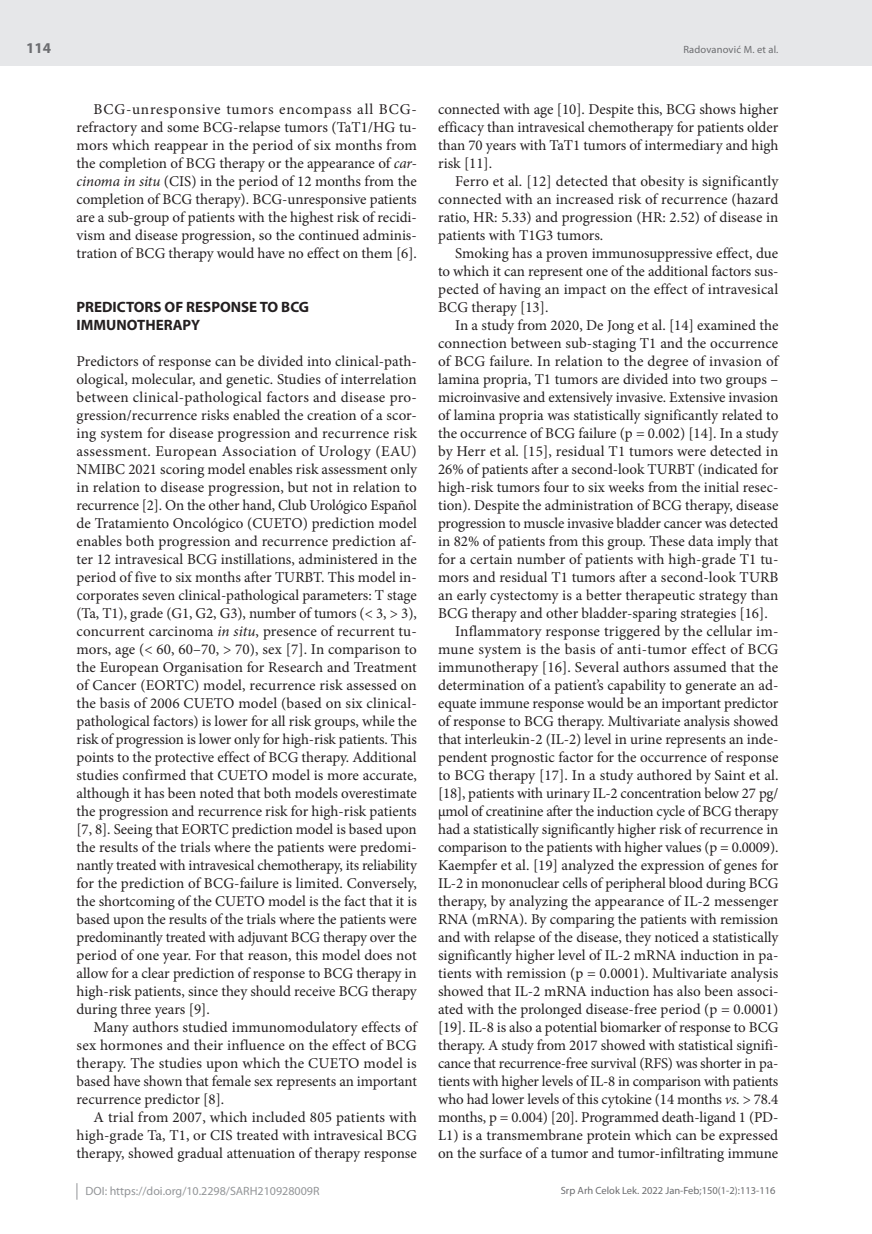
<style>
.page{position:relative;width:872px;height:1234px;background:#fff}
.page>*{position:absolute;margin:0;border:0;box-sizing:border-box;transform-origin:0 0}
.t1{font:15px/18px "Minion Pro";letter-spacing:-.005em;color:#231f20;text-align:justify}
.t2{font:15px "Minion Pro";letter-spacing:.015em;color:#231f20}
.t3{font:15px "Minion Pro";letter-spacing:.02em;color:#231f20}
.t4{font:700 15px/18px "Myriad Pro";color:#231f20}
.t5{font:700 15px "Myriad Pro";color:#6c6d70}
.t6{font:12px "Myriad Pro";color:#939598}
.t7{font:10.5px "Myriad Pro";color:#6c6d70}
.s1{font-style:italic}
</style>
<div class="page">
<div style="left:0;top:0;width:872px;height:66px;background:#e6e7e9"></div>
<svg style="left:77px;top:1183px;width:1px;height:16px"></svg>
<p class="t5" style="left:26px;top:38px;width:26px">114</p>
<p class="t1" style="left:77px;top:100px;width:342px;text-indent:17px">BCG-unresponsive tumors encompass all BCG&shy;refractory and some BCG-relapse tumors (TaT1/HG tu&shy;mors which reappear in the period of six months from the completion of BCG therapy or the appearance of <span class="s1">car&shy;cinoma in situ</span> (CIS) in the period of 12 months from the completion of BCG therapy). BCG-unresponsive patients are a sub-group of patients with the highest risk of recidi&shy;vism and disease progression, so the continued adminis&shy;tration of BCG therapy would have no effect on them [6].</p>
<p class="t4" style="left:77px;top:297px;width:234px">PREDICTORS OF RESPONSE TO BCG<br>IMMUNOTHERAPY</p>
<p class="t1" style="left:77px;top:352px;width:342px">Predictors of response can be divided into clinical-path&shy;ological, molecular, and genetic. Studies of interrelation between clinical-pathological factors and disease pro&shy;gression/recurrence risks enabled the creation of a scor&shy;ing system for disease progression and recurrence risk assessment. European Association of Urology (EAU)<br>NMIBC 2021 scoring model enables risk assessment only in relation to disease progression, but not in relation to recurrence [2]. On the other hand, Club Urológico Español de Tratamiento Oncológico (CUETO) prediction model enables both progression and recurrence prediction af&shy;ter 12 intravesical BCG instillations, administered in the period of five to six months after TURBT. This model in&shy;corporates seven clinical-pathological parameters: T stage (Ta, T1), grade (G1, G2, G3), number of tumors (&lt; 3, &gt; 3), concurrent carcinoma <span class="s1">in situ</span>, presence of recurrent tu&shy;mors, age (&lt; 60, 60–70, &gt; 70), sex [7]. In comparison to the European Organisation for Research and Treatment of Cancer (EORTC) model, recurrence risk assessed on the basis of 2006 CUETO model (based on six clinical&shy;pathological factors) is lower for all risk groups, while the risk of progression is lower only for high-risk patients. This points to the protective effect of BCG therapy. Additional studies confirmed that CUETO model is more accurate, although it has been noted that both models overestimate the progression and recurrence risk for high-risk patients [7, 8]. Seeing that EORTC prediction model is based upon the results of the trials where the patients were predomi&shy;nantly treated with intravesical chemotherapy, its reliability for the prediction of BCG-failure is limited. Conversely, the shortcoming of the CUETO model is the fact that it is based upon the results of the trials where the patients were predominantly treated with adjuvant BCG therapy over the period of one year. For that reason, this model does not allow for a clear prediction of response to BCG therapy in high-risk patients, since they should receive BCG therapy during three years [9].</p>
<p class="t1" style="left:77px;top:1018px;width:342px;text-indent:17px">Many authors studied immunomodulatory effects of sex hormones and their influence on the effect of BCG therapy. The studies upon which the CUETO model is based have shown that female sex represents an important recurrence predictor [8].</p>
<p class="t1" style="left:77px;top:1108px;width:342px;text-indent:17px">A trial from 2007, which included 805 patients with high-grade Ta, T1, or CIS treated with intravesical BCG therapy, showed gradual attenuation of therapy response</p>
<p class="t7" style="left:683px;top:43px;width:97px">Radovanović M. et al.</p>
<p class="t1" style="left:438px;top:100px;width:342px">connected with age [10]. Despite this, BCG shows higher efficacy than intravesical chemotherapy for patients older than 70 years with TaT1 tumors of intermediary and high risk [11].</p>
<p class="t1" style="left:438px;top:172px;width:342px;text-indent:17px">Ferro et al. [12] detected that obesity is significantly connected with an increased risk of recurrence (hazard ratio, HR: 5.33) and progression (HR: 2.52) of disease in patients with T1G3 tumors.</p>
<p class="t1" style="left:438px;top:244px;width:342px;text-indent:17px">Smoking has a proven immunosuppressive effect, due to which it can represent one of the additional factors sus&shy;pected of having an impact on the effect of intravesical BCG therapy [13].</p>
<p class="t1" style="left:455px;top:316px;width:325px">In a study from 2020, De Jong et al. [14] examined the</p>
<p class="t1" style="left:438px;top:334px;width:342px">connection between sub-staging T1 and the occurrence</p>
<p class="t2" style="left:438px;top:351px;width:342px">of BCG failure. In relation to the degree of invasion of</p>
<p class="t1" style="left:438px;top:370px;width:342px">lamina propria, T1 tumors are divided into two groups –</p>
<p class="t1" style="left:438px;top:388px;width:342px">microinvasive and extensively invasive. Extensive invasion</p>
<p class="t1" style="left:438px;top:406px;width:342px">of lamina propria was statistically significantly related to</p>
<p class="t1" style="left:438px;top:424px;width:342px">the occurrence of BCG failure (p = 0.002) [14]. In a study</p>
<p class="t1" style="left:438px;top:442px;width:342px">by Herr et al. [15], residual T1 tumors were detected in</p>
<p class="t1" style="left:438px;top:460px;width:342px">26% of patients after a second-look TURBT (indicated for</p>
<p class="t1" style="left:438px;top:478px;width:342px">high-risk tumors four to six weeks from the initial resec-</p>
<p class="t1" style="left:438px;top:496px;width:342px">tion). Despite the administration of BCG therapy, disease</p>
<p class="t1" style="left:438px;top:514px;width:342px">progression to muscle invasive bladder cancer was detected</p>
<p class="t1" style="left:438px;top:532px;width:342px">in 82% of patients from this group. These data imply that</p>
<p class="t1" style="left:438px;top:550px;width:342px">for a certain number of patients with high-grade T1 tu-</p>
<p class="t1" style="left:438px;top:568px;width:342px">mors and residual T1 tumors after a second-look TURB</p>
<p class="t1" style="left:438px;top:586px;width:342px">an early cystectomy is a better therapeutic strategy than</p>
<p class="t1" style="left:438px;top:604px;width:331px">BCG therapy and other bladder-sparing strategies [16].</p>
<p class="t1" style="left:455px;top:622px;width:325px">Inflammatory response triggered by the cellular im-</p>
<p class="t3" style="left:438px;top:639px;width:342px">mune system is the basis of anti-tumor effect of BCG</p>
<p class="t1" style="left:438px;top:658px;width:342px">immunotherapy [16]. Several authors assumed that the</p>
<p class="t1" style="left:438px;top:676px;width:342px">determination of a patient’s capability to generate an ad-</p>
<p class="t1" style="left:438px;top:694px;width:342px">equate immune response would be an important predictor</p>
<p class="t1" style="left:438px;top:712px;width:342px">of response to BCG therapy. Multivariate analysis showed</p>
<p class="t1" style="left:438px;top:730px;width:342px">that interleukin-2 (IL-2) level in urine represents an inde-</p>
<p class="t1" style="left:438px;top:748px;width:342px">pendent prognostic factor for the occurrence of response</p>
<p class="t1" style="left:438px;top:766px;width:342px">to BCG therapy [17]. In a study authored by Saint et al.</p>
<p class="t1" style="left:438px;top:784px;width:342px">[18], patients with urinary IL-2 concentration below 27 pg/</p>
<p class="t1" style="left:438px;top:802px;width:342px">µmol of creatinine after the induction cycle of BCG therapy</p>
<p class="t1" style="left:438px;top:820px;width:342px">had a statistically significantly higher risk of recurrence in</p>
<p class="t1" style="left:438px;top:838px;width:342px">comparison to the patients with higher values (p = 0.0009).</p>
<p class="t1" style="left:438px;top:856px;width:342px">Kaempfer et al. [19] analyzed the expression of genes for</p>
<p class="t1" style="left:438px;top:874px;width:342px">IL-2 in mononuclear cells of peripheral blood during BCG</p>
<p class="t1" style="left:438px;top:892px;width:342px">therapy, by analyzing the appearance of IL-2 messenger</p>
<p class="t1" style="left:438px;top:910px;width:342px">RNA (mRNA). By comparing the patients with remission</p>
<p class="t1" style="left:438px;top:928px;width:342px">and with relapse of the disease, they noticed a statistically</p>
<p class="t1" style="left:438px;top:946px;width:342px">significantly higher level of IL-2 mRNA induction in pa-</p>
<p class="t1" style="left:438px;top:964px;width:342px">tients with remission (p = 0.0001). Multivariate analysis</p>
<p class="t1" style="left:438px;top:982px;width:342px">showed that IL-2 mRNA induction has also been associ-</p>
<p class="t1" style="left:438px;top:1000px;width:342px">ated with the prolonged disease-free period (p = 0.0001)</p>
<p class="t1" style="left:438px;top:1018px;width:342px">[19]. IL-8 is also a potential biomarker of response to BCG</p>
<p class="t1" style="left:438px;top:1036px;width:342px">therapy. A study from 2017 showed with statistical signifi-</p>
<p class="t1" style="left:438px;top:1054px;width:342px">cance that recurrence-free survival (RFS) was shorter in pa-</p>
<p class="t1" style="left:438px;top:1072px;width:342px">tients with higher levels of IL-8 in comparison with patients</p>
<p class="t1" style="left:438px;top:1090px;width:342px">who had lower levels of this cytokine (14 months <span class="s1">vs</span>. &gt; 78.4</p>
<p class="t1" style="left:438px;top:1108px;width:342px">months, p = 0.004) [20]. Programmed death-ligand 1 (PD-</p>
<p class="t1" style="left:438px;top:1126px;width:342px">L1) is a transmembrane protein which can be expressed</p>
<p class="t1" style="left:438px;top:1144px;width:342px">on the surface of a tumor and tumor-infiltrating immune</p>
<p class="t6" style="left:86px;top:1183px;width:235px">DOI: https://doi.org/10.2298/SARH210928009R</p>
<p class="t7" style="left:561px;top:1184px;width:216px">Srp Arh Celok Lek. 2022 Jan-Feb;150(1-2):113-116</p>
</div>
